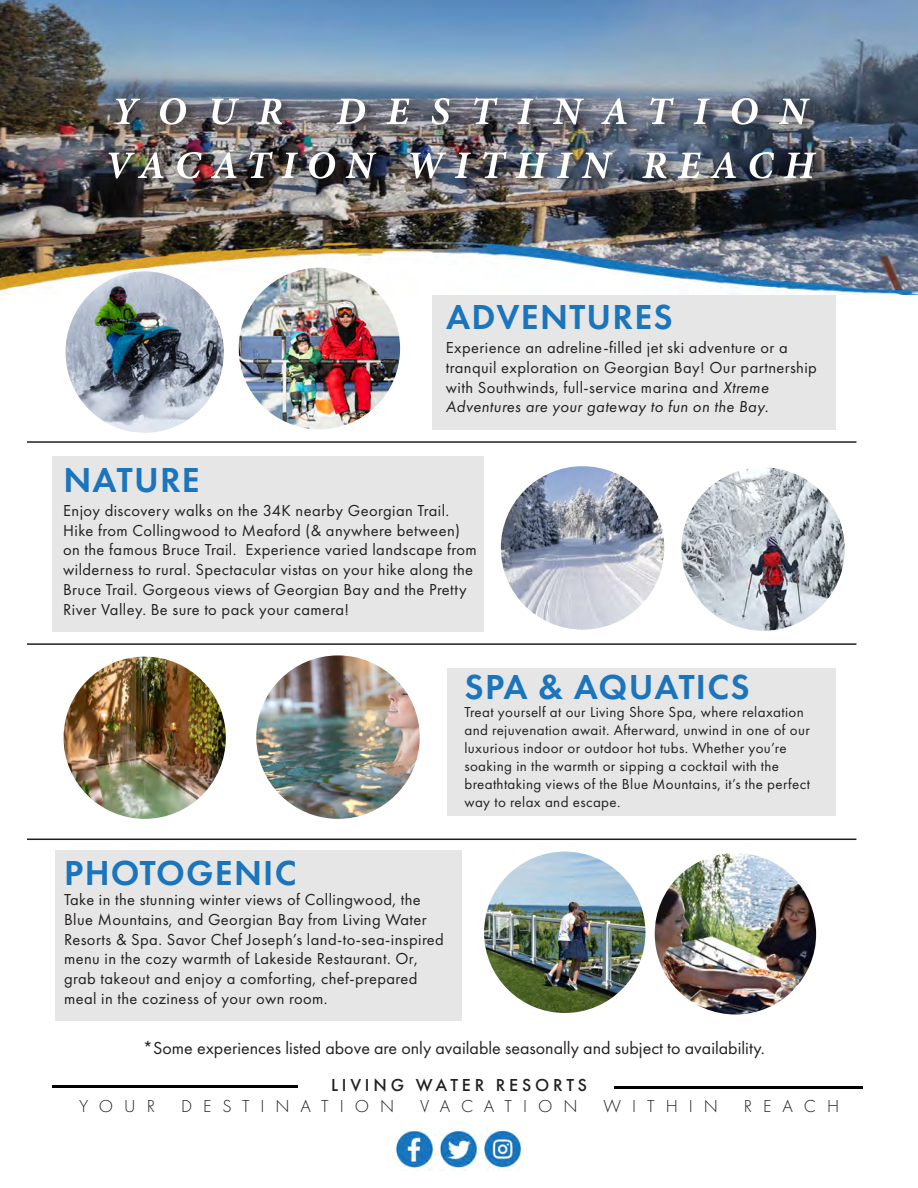
<style>
.page{position:relative;width:918px;height:1188px;background:#fff}
.page>*{position:absolute;margin:0;border:0;box-sizing:border-box;transform-origin:0 0}
.t1{font:italic 700 54.6px "Adobe Arabic";letter-spacing:.2em;color:#fff}
.t2{font:italic 700 54.6px "Adobe Arabic";letter-spacing:.395em;color:#fff}
.futura_book__11_black_paragraph_1{font:600 36px "Futura PT";letter-spacing:.035em;color:#1b75bc}
.t3{font:18px "Futura PT";color:#231f20}
.t4{font:300 18px "Futura PT";letter-spacing:.61em;color:#231f20}
.t5{font:500 18px "Futura PT";letter-spacing:.21em;color:#231f20}
.t6{font:300 18px "Futura PT";letter-spacing:.59em;color:#231f20}
.futura_book__11_black_paragraph_1-2{font:16.5px/19.8px "Futura PT";letter-spacing:.025em;color:#231f20}
.futura_book__11_black_paragraph_1-3{font:15px/18px "Futura PT";letter-spacing:.025em;color:#231f20}
.s1{font-style:italic}
</style>
<div class="page">
<img style="left:0;top:0;width:918px;height:240px">
<img style="left:0;top:240px;width:918px;height:55px">
<div style="left:106px;top:95px;width:722px;height:97px;background:#231f20;opacity:.72"></div>
<hr style="left:53px;top:1085px;width:245px;height:3px;background:#000">
<hr style="left:614px;top:1086px;width:249px;height:2px;background:#000">
<img style="left:395px;top:1128px;width:127px;height:42px">
<div style="left:432px;top:295px;width:404px;height:134px;background:#e6e6e6"></div>
<div style="left:447px;top:668px;width:389px;height:148px;background:#e6e6e6"></div>
<div style="left:53px;top:456px;width:431px;height:176px;background:#e6e6e6"></div>
<div style="left:55px;top:850px;width:406px;height:170px;background:#e6e6e6"></div>
<img style="left:66px;top:271px;width:158px;height:162px">
<img style="left:239px;top:268px;width:161px;height:161px;border-radius:81px">
<img style="left:501px;top:466px;width:163px;height:164px;border-radius:82px">
<img style="left:681px;top:467px;width:164px;height:164px;border-radius:82px">
<img style="left:256px;top:655px;width:164px;height:164px;border-radius:82px">
<img style="left:655px;top:853px;width:161px;height:161px;border-radius:81px">
<img style="left:64px;top:657px;width:162px;height:162px;border-radius:81px">
<img style="left:484px;top:852px;width:161px;height:161px;border-radius:81px">
<hr style="left:27px;top:441px;width:829px;height:2px;background:#231f20">
<hr style="left:27px;top:643px;width:829px;height:2px;background:#231f20">
<hr style="left:27px;top:839px;width:829px;height:1px;background:#231f20">
<p class="t2" style="left:112px;top:73px;width:697px">YOUR DESTINATION</p>
<p class="t1" style="left:105px;top:127px;width:711px">VACATION WITHIN REACH</p>
<p class="futura_book__11_black_paragraph_1" style="left:446px;top:295px;width:228px">ADVENTURES</p>
<p class="futura_book__11_black_paragraph_1-2" style="left:446px;top:338px;width:373px">Experience an adreline-filled jet ski adventure or a tranquil exploration on Georgian Bay! Our partnership with Southwinds, full-service marina and <span class="s1">Xtreme Adventures are your gateway to fun on the Bay.</span></p>
<p class="futura_book__11_black_paragraph_1" style="left:63px;top:457px;width:138px">NATURE</p>
<p class="futura_book__11_black_paragraph_1-2" style="left:63px;top:500px;width:415px">Enjoy discovery walks on the 34K nearby Georgian Trail.<br>Hike from Collingwood to Meaford (&amp; anywhere between) on the famous Bruce Trail. Experience varied landscape from wilderness to rural. Spectacular vistas on your hike along the Bruce Trail. Gorgeous views of Georgian Bay and the Pretty River Valley. Be sure to pack your camera!</p>
<p class="futura_book__11_black_paragraph_1" style="left:465px;top:665px;width:287px">SPA &amp; AQUATICS</p>
<p class="futura_book__11_black_paragraph_1-3" style="left:464px;top:703px;width:347px">Treat yourself at our Living Shore Spa, where relaxation and rejuvenation await. Afterward, unwind in one of our luxurious indoor or outdoor hot tubs. Whether you’re soaking in the warmth or sipping a cocktail with the breathtaking views of the Blue Mountains, it’s the perfect way to relax and escape.</p>
<p class="futura_book__11_black_paragraph_1" style="left:64px;top:851px;width:234px">PHOTOGENIC</p>
<p class="futura_book__11_black_paragraph_1-2" style="left:64px;top:889px;width:381px">Take in the stunning winter views of Collingwood, the Blue Mountains, and Georgian Bay from Living Water Resorts &amp; Spa. Savor Chef Joseph’s land-to-sea-inspired menu in the cozy warmth of Lakeside Restaurant. Or, grab takeout and enjoy a comforting, chef-prepared meal in the coziness of your own room.</p>
<p class="t3" style="left:143px;top:1037px;width:624px">*Some experiences listed above are only available seasonally and subject to availability.</p>
<p class="t5" style="left:331px;top:1074px;width:258px">LIVING WATER RESORTS</p>
<p class="t4" style="left:79px;top:1096px;width:77px">YOUR</p>
<p class="t4" style="left:181px;top:1096px;width:215px">DESTINATION</p>
<p class="t6" style="left:420px;top:1096px;width:159px">VACATION</p>
<p class="t4" style="left:604px;top:1096px;width:116px">WITHIN</p>
<p class="t4" style="left:744px;top:1096px;width:97px">REACH</p>
</div>
